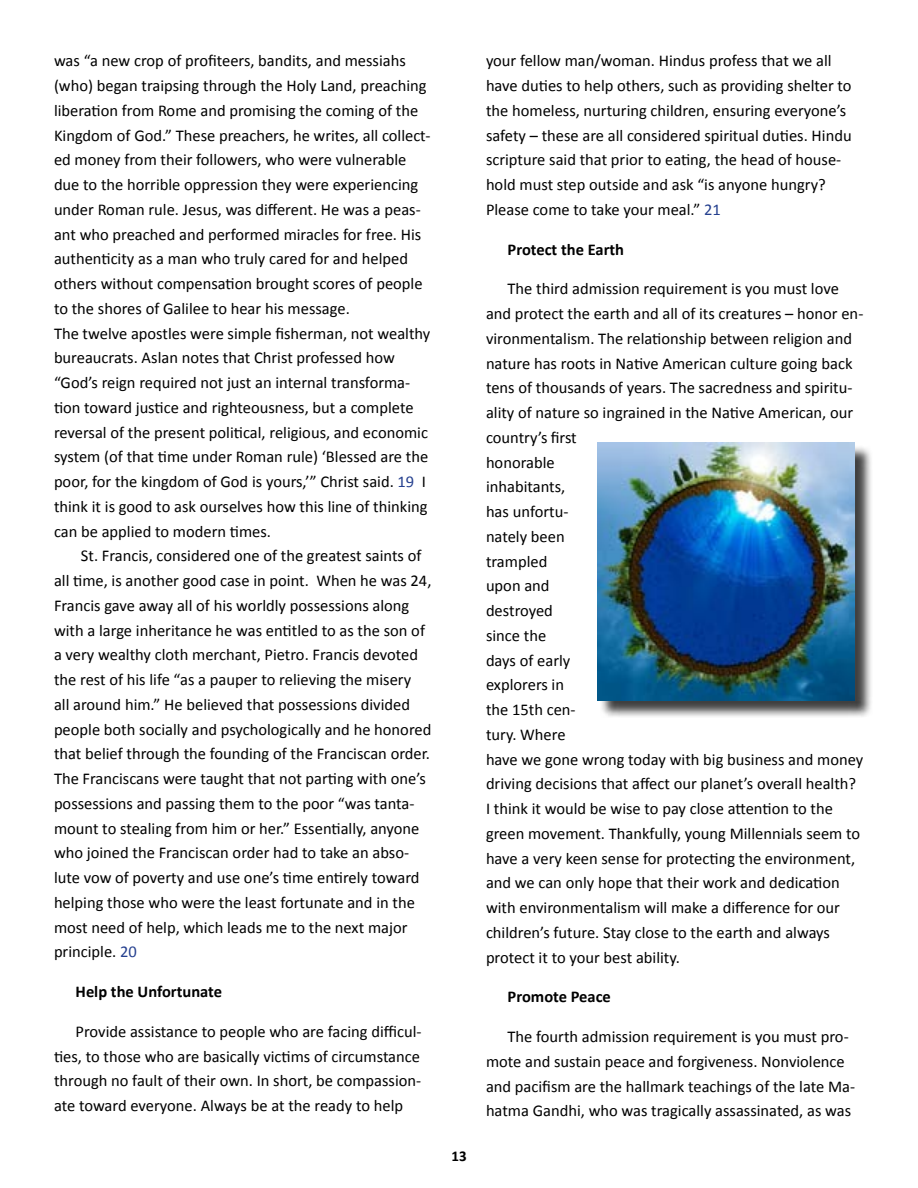
<style>
.page{position:relative;width:918px;height:1188px;background:#fff}
.page>*{position:absolute;margin:0;border:0;box-sizing:border-box;transform-origin:0 0}
.t1{font:16.5px/24.8px "Calibri";color:#000}
.t2{font:700 16.5px "Calibri";color:#000}
.t3{font:700 15px "Calibri";color:#000}
.s1{color:#25408f}
</style>
<div class="page">
<div style="left:600px;top:445px;width:273px;height:273px;background:#000;opacity:.75"></div>
<img style="left:597px;top:443px;width:258px;height:257px">
<p class="t1" style="left:54px;top:48px;width:378px">was “a new crop of profiteers, bandits, and messiahs (who) began traipsing through the Holy Land, preaching liberation from Rome and promising the coming of the Kingdom of God.” These preachers, he writes, all collect&shy;ed money from their followers, who were vulnerable due to the horrible oppression they were experiencing under Roman rule. Jesus, was different. He was a peas&shy;ant who preached and performed miracles for free. His authenticity as a man who truly cared for and helped others without compensation brought scores of people to the shores of Galilee to hear his message.<br>The twelve apostles were simple fisherman, not wealthy bureaucrats. Aslan notes that Christ professed how “God’s reign required not just an internal transforma&shy;tion toward justice and righteousness, but a complete reversal of the present political, religious, and economic system (of that time under Roman rule) ‘Blessed are the poor, for the kingdom of God is yours,’” Christ said. <span class="s1">19</span> I think it is good to ask ourselves how this line of thinking can be applied to modern times.</p>
<p class="t1" style="left:54px;top:543px;width:379px;text-indent:27px">St. Francis, considered one of the greatest saints of all time, is another good case in point. When he was 24, Francis gave away all of his worldly possessions along with a large inheritance he was entitled to as the son of a very wealthy cloth merchant, Pietro. Francis devoted the rest of his life “as a pauper to relieving the misery<br>all around him.” He believed that possessions divided people both socially and psychologically and he honored that belief through the founding of the Franciscan order.<br>The Franciscans were taught that not parting with one’s possessions and passing them to the poor “was tanta&shy;mount to stealing from him or her.” Essentially, anyone who joined the Franciscan order had to take an abso&shy;lute vow of poverty and use one’s time entirely toward helping those who were the least fortunate and in the most need of help, which leads me to the next major principle. <span class="s1">20</span></p>
<p class="t2" style="left:76px;top:980px;width:148px">Help the Unfortunate</p>
<p class="t1" style="left:54px;top:1019px;width:369px;text-align:justify;text-indent:22px">Provide assistance to people who are facing difficul&shy;ties, to those who are basically victims of circumstance through no fault of their own. In short, be compassion&shy;ate toward everyone. Always be at the ready to help</p>
<p class="t3" style="left:451px;top:1146px;width:17px">13</p>
<p class="t1" style="left:486px;top:48px;width:367px">your fellow man/woman. Hindus profess that we all have duties to help others, such as providing shelter to the homeless, nurturing children, ensuring everyone’s safety – these are all considered spiritual duties. Hindu scripture said that prior to eating, the head of house&shy;hold must step outside and ask “is anyone hungry?<br>Please come to take your meal.” <span class="s1">21</span></p>
<p class="t2" style="left:508px;top:237px;width:118px">Protect the Earth</p>
<p class="t1" style="left:486px;top:276px;width:379px;text-indent:22px">The third admission requirement is you must love and protect the earth and all of its creatures – honor en&shy;vironmentalism. The relationship between religion and nature has roots in Native American culture going back tens of thousands of years. The sacredness and spiritu&shy;ality of nature so ingrained in the Native American, our country’s first<br>honorable<br>inhabitants,<br>has unfortu-<br>nately been<br>trampled<br>upon and<br>destroyed<br>since the<br>days of early<br>explorers in<br>the 15th cen-<br>tury. Where<br>have we gone wrong today with big business and money driving decisions that affect our planet’s overall health?<br>I think it would be wise to pay close attention to the green movement. Thankfully, young Millennials seem to have a very keen sense for protecting the environment, and we can only hope that their work and dedication with environmentalism will make a difference for our children’s future. Stay close to the earth and always protect it to your best ability.</p>
<p class="t2" style="left:508px;top:985px;width:105px">Promote Peace</p>
<p class="t1" style="left:486px;top:1024px;width:371px;text-indent:22px">The fourth admission requirement is you must pro&shy;mote and sustain peace and forgiveness. Nonviolence and pacifism are the hallmark teachings of the late Ma&shy;hatma Gandhi, who was tragically assassinated, as was</p>
</div>
